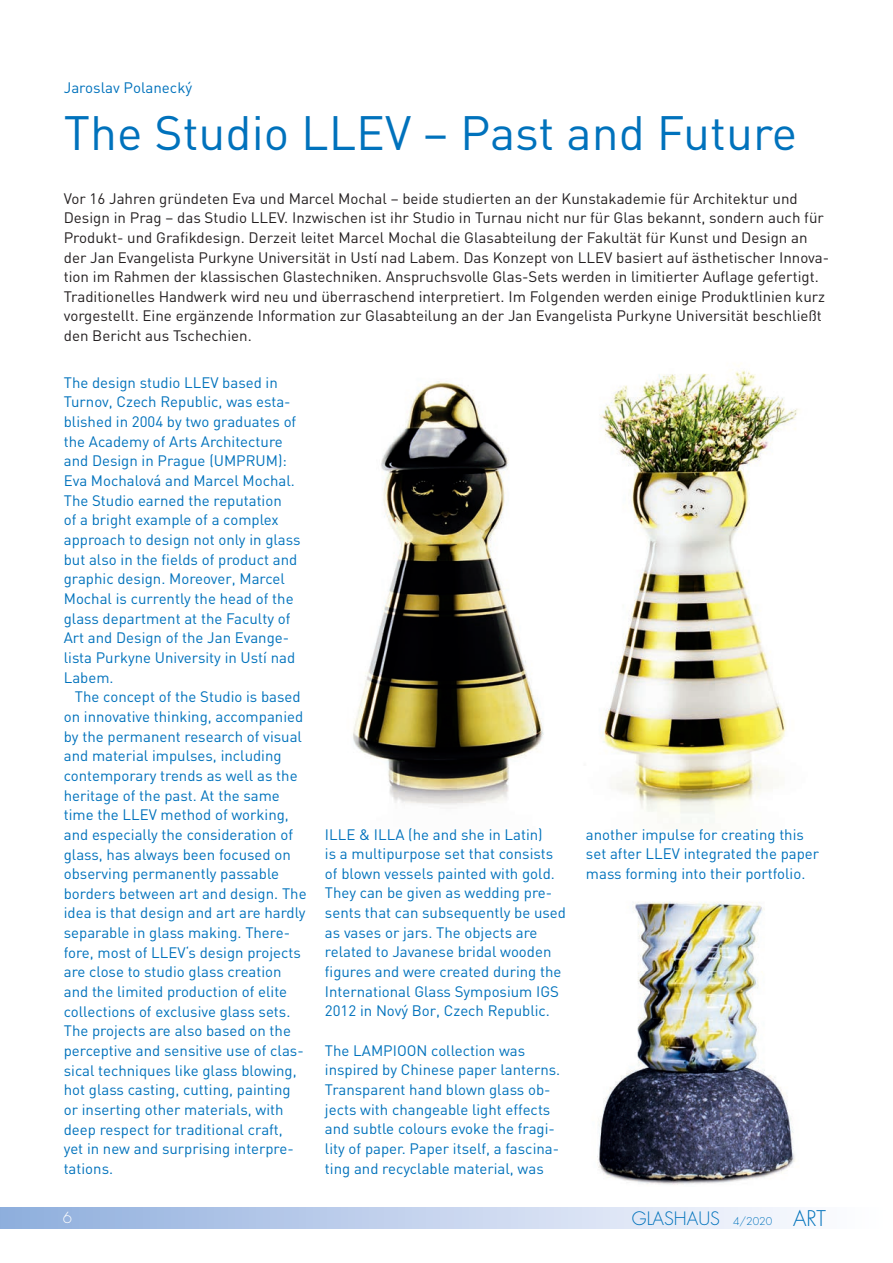
<style>
.page{position:relative;width:893px;height:1263px;background:#fff}
.page>*{position:absolute;margin:0;border:0;box-sizing:border-box;transform-origin:0 0}
.t1{font:47.7px "DIN";color:#0072bc}
.t2{font:300 18px "Futura";color:#0072bc}
.t3{font:15px/19.6px "DIN";color:#0072bc}
.t4{font:15px/19.6px "DIN";color:#231f20}
.t5{font:300 15px "Futura";color:#fff}
.s1{font-size:10.5px}
.s2{font-size:21px}
</style>
<div class="page">
<div style="left:0;top:1208px;width:893px;height:21px;background:linear-gradient(to right,#8faedd,#fff)"></div>
<img style="left:597px;top:901px;width:198px;height:284px">
<img style="left:600px;top:370px;width:199px;height:448px">
<img style="left:353px;top:381px;width:191px;height:424px">
<p class="t3" style="left:64px;top:77px;width:130px">Jaroslav Polanecký</p>
<h1 class="t1" style="left:64px;top:103px;width:735px">The Studio LLEV – Past and Future</h1>
<p class="t4" style="left:64px;top:188px;width:767px">Vor 16 Jahren gründeten Eva und Marcel Mochal – beide studierten an der Kunstakademie für Architektur und Design in Prag – das Studio LLEV. Inzwischen ist ihr Studio in Turnau nicht nur für Glas bekannt, sondern auch für Produkt- und Grafikdesign. Derzeit leitet Marcel Mochal die Glasabteilung der Fakultät für Kunst und Design an der Jan Evangelista Purkyne Universität in Ustí nad Labem. Das Konzept von LLEV basiert auf ästhetischer Innova&shy;tion im Rahmen der klassischen Glastechniken. Anspruchsvolle Glas-Sets werden in limitierter Auflage gefertigt.<br>Traditionelles Handwerk wird neu und überraschend interpretiert. Im Folgenden werden einige Produktlinien kurz vorgestellt. Eine ergänzende Information zur Glasabteilung an der Jan Evangelista Purkyne Universität beschließt den Bericht aus Tschechien.</p>
<p class="t3" style="left:64px;top:372px;width:238px">The design studio LLEV based in<br>Turnov, Czech Republic, was esta&shy;blished in 2004 by two graduates of the Academy of Arts Architecture and Design in Prague (UMPRUM):<br>Eva Mochalová and Marcel Mochal.<br>The Studio earned the reputation<br>of a bright example of a complex approach to design not only in glass but also in the fields of product and graphic design. Moreover, Marcel<br>Mochal is currently the head of the glass department at the Faculty of<br>Art and Design of the Jan Evange&shy;lista Purkyne University in Ustí nad<br>Labem.</p>
<p class="t3" style="left:64px;top:687px;width:244px;text-indent:11px">The concept of the Studio is based on innovative thinking, accompanied by the permanent research of visual and material impulses, including contemporary trends as well as the heritage of the past. At the same time the LLEV method of working, and especially the consideration of glass, has always been focused on observing permanently passable borders between art and design. The idea is that design and art are hardly separable in glass making. There&shy;fore, most of LLEV‘s design projects are close to studio glass creation and the limited production of elite collections of exclusive glass sets.<br>The projects are also based on the perceptive and sensitive use of clas&shy;sical techniques like glass blowing, hot glass casting, cutting, painting or inserting other materials, with deep respect for traditional craft,<br>yet in new and surprising interpre&shy;tations.</p>
<p class="t3" style="left:325px;top:824px;width:243px">ILLE &amp; ILLA (he and she in Latin)<br>is a multipurpose set that consists of blown vessels painted with gold.<br>They can be given as wedding pre&shy;sents that can subsequently be used as vases or jars. The objects are related to Javanese bridal wooden figures and were created during the International Glass Symposium IGS 2012 in Nový Bor, Czech Republic.</p>
<p class="t3" style="left:325px;top:1040px;width:237px">The LAMPIOON collection was inspired by Chinese paper lanterns.<br>Transparent hand blown glass ob&shy;jects with changeable light effects and subtle colours evoke the fragi&shy;lity of paper. Paper itself, a fascina&shy;ting and recyclable material, was</p>
<p class="t3" style="left:586px;top:824px;width:235px">another impulse for creating this set after LLEV integrated the paper mass forming into their portfolio.</p>
<p class="t5" style="left:63px;top:1208px;width:11px">6</p>
<p class="t2" style="left:632px;top:1207px;width:195px">GLASHAUS <span class="s1">4/2020</span> <span class="s2">ART</span></p>
</div>
